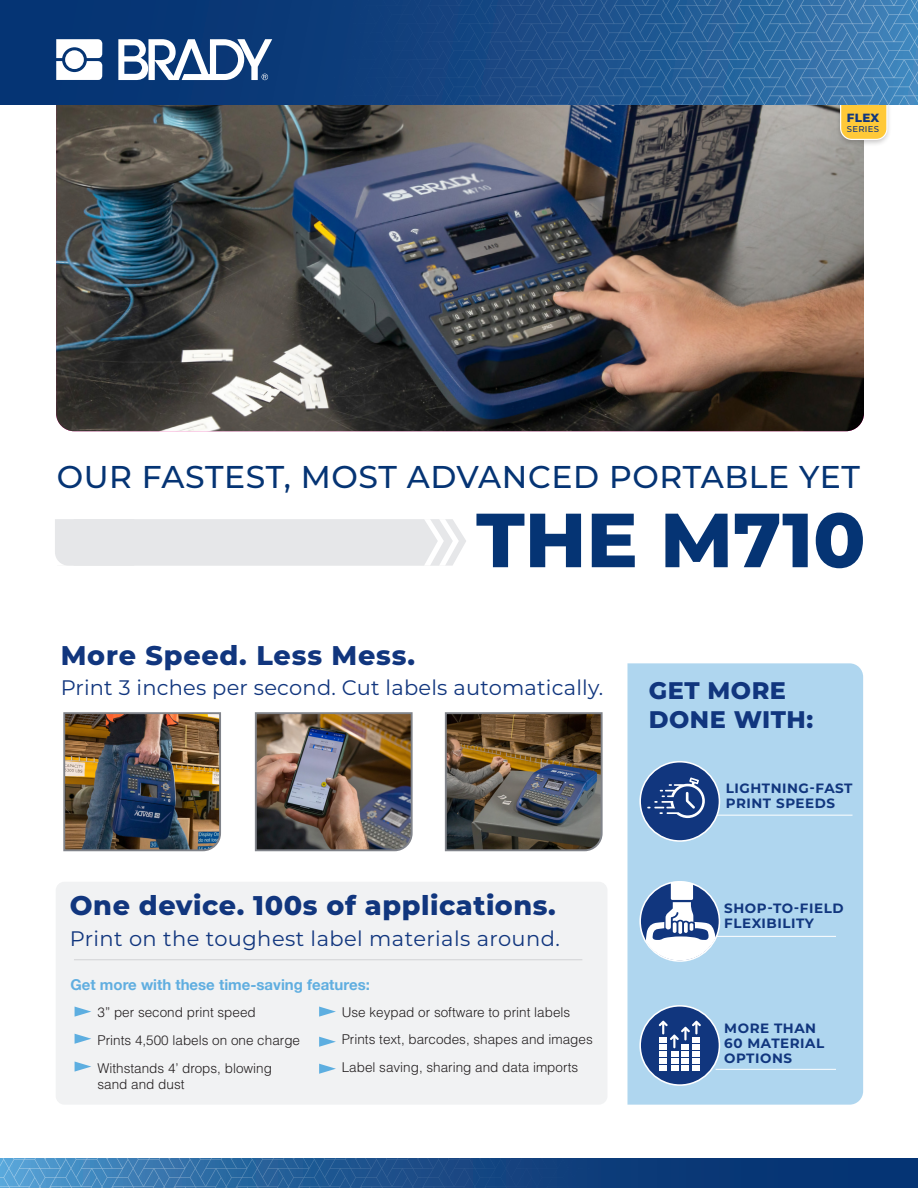
<style>
.page{position:relative;width:918px;height:1188px;background:#fff}
.page>*{position:absolute;margin:0;border:0;box-sizing:border-box;transform-origin:0 0}
._01_Product_Title{font:800 76.5px "Montserrat";color:#053474}
._05_Body_copy{font:500 31.5px "Montserrat";letter-spacing:.02em;color:#053474}
._01_Product_Title-2{font:800 27px "Montserrat";letter-spacing:.02em;color:#11367e}
._05_Body_copy-2{font:800 27px "Montserrat";letter-spacing:.03em;color:#11367e}
._01_Product_Title-3{font:800 24px/28.8px "Montserrat";letter-spacing:.02em;color:#11367e}
._05_Body_copy-3{font:21px "Montserrat";letter-spacing:.01em;color:#11367e}
._05_Body_copy-4{font:700 15px "Helvetica Neue";color:#60aee0}
._05_Body_copy-5{font:300 13.5px "Helvetica LT Std";color:#231f20}
._01_Product_Title-4{font:700 13.5px/15px "Montserrat";letter-spacing:.04em;color:#11367e}
._01_Product_Title-5{font:800 11.85px "Montserrat";color:#11367e}
._01_Product_Title-6{font:500 8.55px "Montserrat";letter-spacing:.03em;color:#11367e}
</style>
<div class="page">
<div style="left:627px;top:663px;width:236px;height:442px;background:#afd6ef"></div>
<div style="left:56px;top:882px;width:552px;height:223px;background:#f1f2f3;border-radius:9px"></div>
<hr style="left:716px;top:815px;width:137px;height:1px;background:#fff">
<hr style="left:716px;top:936px;width:120px;height:1px;background:#fff">
<hr style="left:716px;top:1069px;width:120px;height:1px;background:#fff">
<img style="left:0;top:1158px;width:918px;height:30px">
<img style="left:56px;top:104px;width:808px;height:327px">
<div style="left:835px;top:92px;width:57px;height:55px;background:#231f20;opacity:.25"></div>
<svg style="left:839px;top:104px;width:49px;height:37px;background:#f3c954"></svg>
<img style="left:0;top:0;width:918px;height:104px">
<hr style="left:74px;top:959px;width:508px;height:1px;background:#d1d2d4">
<svg style="left:75px;top:1007px;width:16px;height:10px"></svg>
<svg style="left:319px;top:1007px;width:17px;height:10px"></svg>
<svg style="left:75px;top:1034px;width:16px;height:10px"></svg>
<svg style="left:319px;top:1064px;width:17px;height:10px"></svg>
<svg style="left:75px;top:1062px;width:16px;height:10px"></svg>
<svg style="left:319px;top:1037px;width:17px;height:10px"></svg>
<svg style="left:56px;top:39px;width:46px;height:41px"></svg>
<div style="left:65px;top:50px;width:19px;height:19px;background:#fff;border-radius:50%"></div>
<svg style="left:118px;top:39px;width:154px;height:41px"></svg>
<img style="left:444px;top:712px;width:159px;height:140px">
<img style="left:254px;top:712px;width:159px;height:140px">
<img style="left:63px;top:712px;width:158px;height:140px">
<div style="left:640px;top:762px;width:79px;height:79px;background:#11367e;border-radius:50%"></div>
<div style="left:639px;top:761px;width:81px;height:81px;border:2px solid #fff;border-radius:50%"></div>
<svg style="left:640px;top:882px;width:79px;height:79px"></svg>
<div style="left:639px;top:881px;width:81px;height:81px;border:2px solid #fff;border-radius:50%"></div>
<div style="left:640px;top:1006px;width:79px;height:79px;background:#11367e;border-radius:50%"></div>
<div style="left:639px;top:1005px;width:81px;height:81px;border:2px solid #fff;border-radius:50%"></div>
<svg style="left:647px;top:777px;width:58px;height:41px"></svg>
<svg style="left:646px;top:881px;width:70px;height:79px"></svg>
<div style="left:671px;top:1065px;width:7px;height:6px;background:#fff"></div>
<div style="left:671px;top:1051px;width:7px;height:6px;background:#fff"></div>
<div style="left:671px;top:1058px;width:7px;height:6px;background:#fff"></div>
<div style="left:682px;top:1065px;width:7px;height:6px;background:#fff"></div>
<div style="left:682px;top:1058px;width:7px;height:6px;background:#fff"></div>
<div style="left:682px;top:1044px;width:7px;height:6px;background:#fff"></div>
<div style="left:682px;top:1051px;width:7px;height:6px;background:#fff"></div>
<div style="left:693px;top:1058px;width:7px;height:6px;background:#fff"></div>
<div style="left:693px;top:1044px;width:7px;height:6px;background:#fff"></div>
<div style="left:693px;top:1065px;width:7px;height:6px;background:#fff"></div>
<div style="left:693px;top:1051px;width:7px;height:6px;background:#fff"></div>
<div style="left:660px;top:1058px;width:7px;height:6px;background:#fff"></div>
<div style="left:660px;top:1044px;width:7px;height:6px;background:#fff"></div>
<div style="left:660px;top:1051px;width:7px;height:6px;background:#fff"></div>
<div style="left:660px;top:1065px;width:7px;height:6px;background:#fff"></div>
<svg style="left:659px;top:1021px;width:42px;height:27px"></svg>
<div style="left:55px;top:519px;width:411px;height:47px;background:#e6e7e9"></div>
<p class="_01_Product_Title-5" style="left:847px;top:109px;width:34px">FLEX</p>
<p class="_01_Product_Title-6" style="left:847px;top:123px;width:34px">SERIES</p>
<p class="_05_Body_copy" style="left:57px;top:455px;width:805px">OUR FASTEST, MOST ADVANCED PORTABLE YET</p>
<p class="_01_Product_Title" style="left:476px;top:484px;width:391px">THE M710</p>
<p class="_05_Body_copy-2" style="left:61px;top:636px;width:356px">More Speed. Less Mess.</p>
<p class="_05_Body_copy-3" style="left:61px;top:673px;width:544px">Print 3 inches per second. Cut labels automatically.</p>
<p class="_01_Product_Title-2" style="left:70px;top:886px;width:488px">One device. 100s of applications.</p>
<p class="_05_Body_copy-3" style="left:70px;top:924px;width:492px">Print on the toughest label materials around.</p>
<p class="_05_Body_copy-4" style="left:70px;top:972px;width:301px">Get more with these time-saving features:</p>
<p class="_05_Body_copy-5" style="left:98px;top:1004px;width:160px">3” per second print speed</p>
<p class="_05_Body_copy-5" style="left:98px;top:1032px;width:204px">Prints 4,500 labels on one charge</p>
<p class="_05_Body_copy-5" style="left:98px;top:1060px;width:176px">Withstands 4’ drops, blowing</p>
<p class="_05_Body_copy-5" style="left:98px;top:1076px;width:89px">sand and dust</p>
<p class="_05_Body_copy-5" style="left:342px;top:1003px;width:230px">Use keypad or software to print labels</p>
<p class="_05_Body_copy-5" style="left:342px;top:1031px;width:253px">Prints text, barcodes, shapes and images</p>
<p class="_05_Body_copy-5" style="left:342px;top:1059px;width:238px">Label saving, sharing and data imports</p>
<p class="_01_Product_Title-3" style="left:649px;top:675px;width:166px">GET MORE<br>DONE WITH:</p>
<p class="_01_Product_Title-4" style="left:726px;top:780px;width:128px">LIGHTNING-FAST</p>
<p class="_01_Product_Title-4" style="left:726px;top:795px;width:111px">PRINT SPEEDS</p>
<p class="_01_Product_Title-4" style="left:724px;top:900px;width:121px">SHOP-TO-FIELD</p>
<p class="_01_Product_Title-4" style="left:724px;top:915px;width:91px">FLEXIBILITY</p>
<p class="_01_Product_Title-4" style="left:724px;top:1020px;width:101px">MORE THAN<br>60 MATERIAL<br>OPTIONS</p>
</div>
